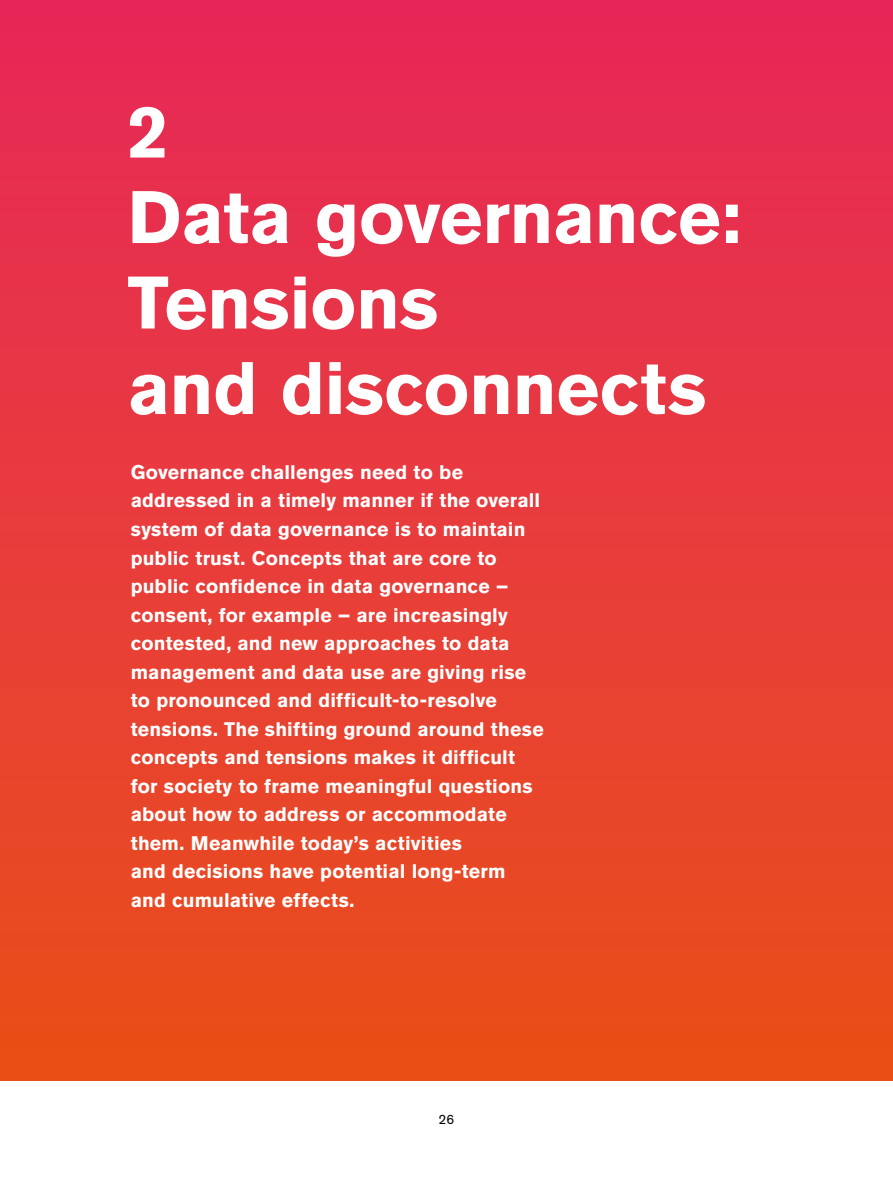
<style>
.page{position:relative;width:893px;height:1178px;background:#fff}
.page>*{position:absolute;margin:0;border:0;box-sizing:border-box;transform-origin:0 0}
.t1{font:700 73.5px/85.5px "Akzidenz Grotesk BE";letter-spacing:-.005em;color:#fff}
.t2{font:700 19.5px/28.5px "Akzidenz Grotesk BE";letter-spacing:.01em;color:#fff}
.t3{font:13.5px "Akzidenz Grotesk BE";color:#000}
</style>
<div class="page">
<div style="left:0;top:0;width:893px;height:1080px;background:linear-gradient(to bottom,#e7285b,#e95018)"></div>
<h1 class="t1" style="left:128px;top:89px;width:615px">2<br>Data governance:<br>Tensions<br>and disconnects</h1>
<p class="t2" style="left:131px;top:458px;width:415px">Governance challenges need to be addressed in a timely manner if the overall system of data governance is to maintain public trust. Concepts that are core to public confidence in data governance – consent, for example – are increasingly contested, and new approaches to data management and data use are giving rise to pronounced and difficult-to-resolve tensions. The shifting ground around these concepts and tensions makes it difficult for society to frame meaningful questions about how to address or accommodate them. Meanwhile today’s activities<br>and decisions have potential long-term and cumulative effects.</p>
<p class="t3" style="left:439px;top:1111px;width:17px">26</p>
</div>
